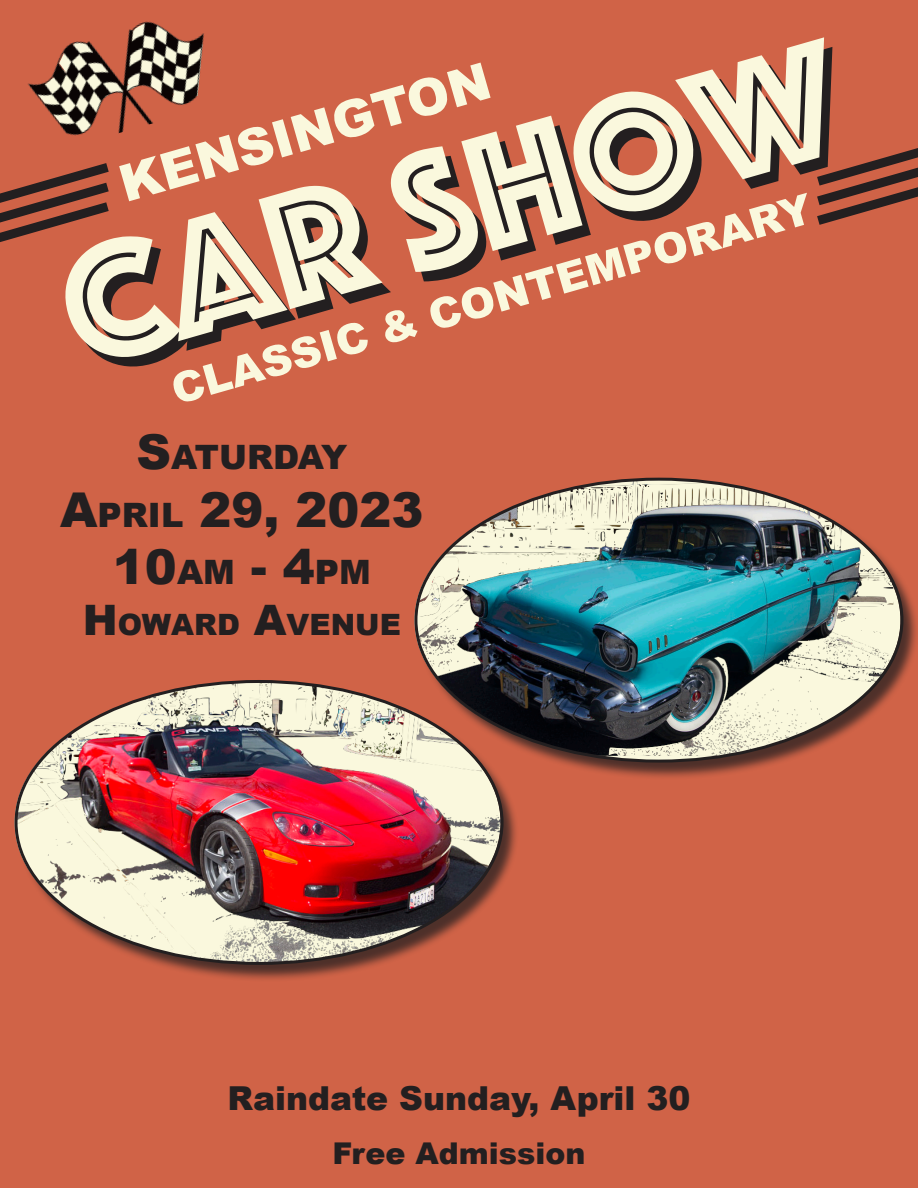
<style>
.page{position:relative;width:918px;height:1188px;background:#d06347}
.page>*{position:absolute;margin:0;border:0;box-sizing:border-box;transform-origin:0 0}
.t1{font:171px "Phosphate Inline";color:#231f20}
.t2{font:900 51px "Arial";color:#faf8dd}
.t3{font:900 48px/57.6px "Arial";color:#231f20;text-align:center}
.t4{font:900 42px "Arial";color:#faf8dd}
.t5{font:900 33.6px "Arial";letter-spacing:-.02em;color:#231f20}
.t6{font:900 33px "Arial";color:#231f20}
.t7{font:900 30px "Arial";color:#231f20}
.t8{font:900 29.4px "Arial";color:#231f20}
.s1{font-size:48px}
.s2{font-size:33.6px}
.s3{font-size:42px}
</style>
<div class="page">
<svg style="left:0;top:163px;width:109px;height:79px"></svg>
<svg style="left:817px;top:148px;width:101px;height:77px"></svg>
<div style="left:417px;top:481px;width:501px;height:298px;background:#231f20;opacity:.75"></div>
<img style="left:417px;top:479px;width:476px;height:277px">
<div style="left:17px;top:684px;width:502px;height:298px;background:#231f20;opacity:.75"></div>
<img style="left:16px;top:681px;width:486px;height:282px">
<img style="left:27px;top:21px;width:177px;height:115px">
<p class="t1" style="left:40px;top:207px;width:804px;rotate:-16deg">Car Show</p>
<p class="t2" style="left:110px;top:149px;width:385px;rotate:-16deg">KENSINGTON</p>
<p class="t4" style="left:164px;top:361px;width:666px;rotate:-16deg">CLASSIC &amp; CONTEMPORARY</p>
<p class="t5" style="left:136px;top:433px;width:212px"><span class="s1">S</span>ATURDAY</p>
<p class="t3" style="left:60px;top:479px;width:365px">A<span class="s2">PRIL</span> 29, 2023<br>10<span class="s2">AM</span> - 4<span class="s2">PM</span></p>
<p class="t8" style="left:83px;top:603px;width:319px"><span class="s3">H</span>OWARD <span class="s3">A</span>VENUE</p>
<p class="t6" style="left:228px;top:1074px;width:464px">Raindate Sunday, April 30</p>
<p class="t7" style="left:333px;top:1132px;width:254px">Free Admission</p>
</div>
